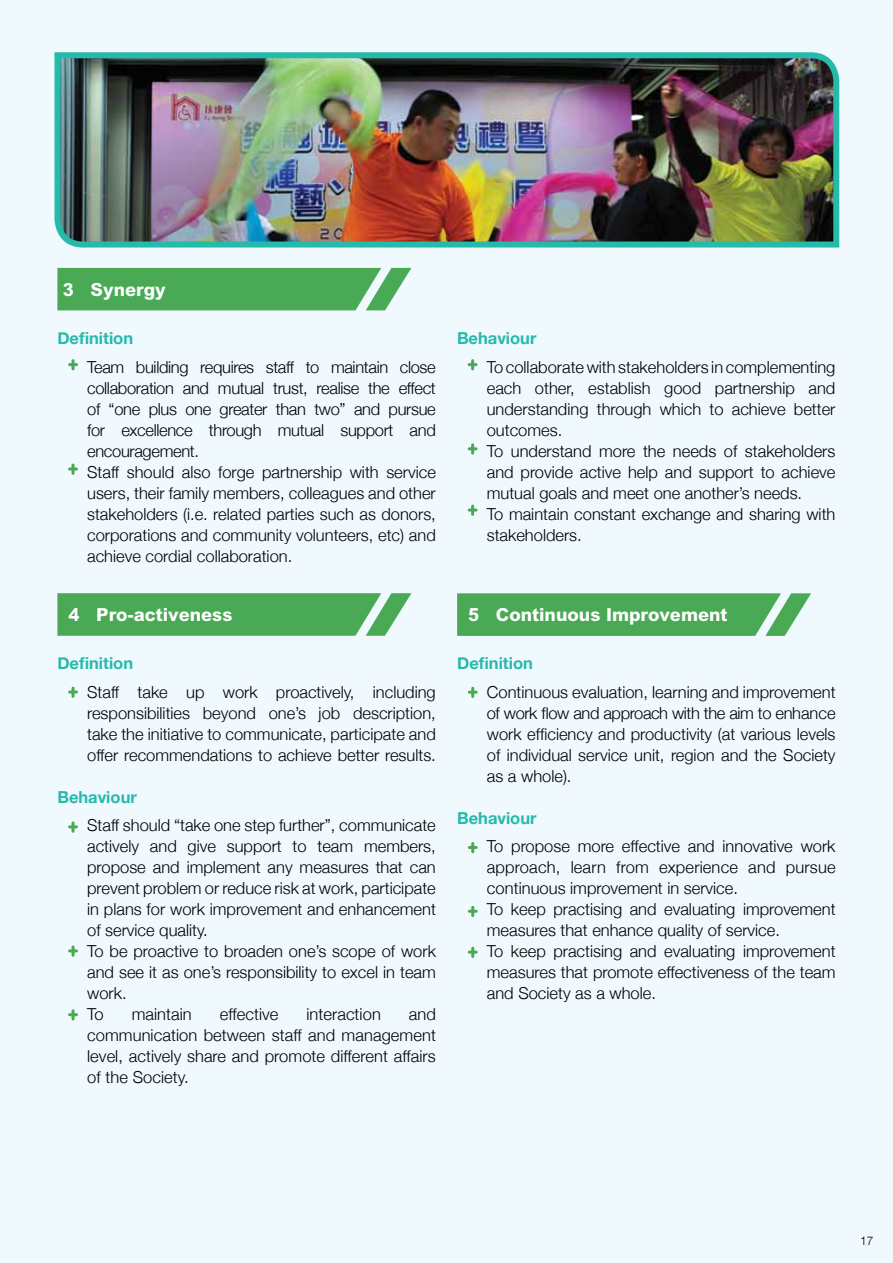
<style>
.page{position:relative;width:893px;height:1263px;background:#eff9fe}
.page>*{position:absolute;margin:0;border:0;box-sizing:border-box;transform-origin:0 0}
.t1{font:800 18px "M Hei HK";color:#fff}
.t2{font:300 16.5px/21px "Helvetica Neue";color:#000}
.t3{font:700 16.5px "Helvetica Neue";color:#25baaa}
.t4{font:300 12px "Helvetica Neue";color:#000}
</style>
<div class="page">
<svg style="left:57px;top:593px;width:354px;height:43px;background:#55af60"></svg>
<svg style="left:70px;top:688px;width:7px;height:8px"></svg>
<svg style="left:70px;top:947px;width:7px;height:8px"></svg>
<svg style="left:70px;top:1011px;width:7px;height:8px"></svg>
<svg style="left:70px;top:823px;width:7px;height:8px"></svg>
<svg style="left:457px;top:593px;width:354px;height:43px;background:#55ae60"></svg>
<svg style="left:469px;top:688px;width:7px;height:8px"></svg>
<svg style="left:469px;top:907px;width:7px;height:9px"></svg>
<svg style="left:469px;top:948px;width:7px;height:8px"></svg>
<svg style="left:469px;top:843px;width:7px;height:9px"></svg>
<svg style="left:57px;top:268px;width:354px;height:42px;background:#53ae5f"></svg>
<svg style="left:70px;top:361px;width:7px;height:8px"></svg>
<svg style="left:70px;top:465px;width:7px;height:8px"></svg>
<svg style="left:469px;top:361px;width:7px;height:8px"></svg>
<svg style="left:469px;top:445px;width:7px;height:8px"></svg>
<svg style="left:469px;top:506px;width:7px;height:8px"></svg>
<img style="left:54px;top:52px;width:786px;height:196px">
<p class="t1" style="left:63px;top:277px;width:104px">3 Synergy</p>
<p class="t3" style="left:57px;top:328px;width:77px">Definition</p>
<p class="t2" style="left:87px;top:356px;width:350px">Team building requires staff to maintain close collaboration and mutual trust, realise the effect of “one plus one greater than two” and pursue for excellence through mutual support and encouragement.<br>Staff should also forge partnership with service users, their family members, colleagues and other stakeholders (i.e. related parties such as donors, corporations and community volunteers, etc) and achieve cordial collaboration.</p>
<p class="t1" style="left:68px;top:602px;width:166px">4 Pro-activeness</p>
<p class="t3" style="left:57px;top:653px;width:77px">Definition</p>
<p class="t2" style="left:87px;top:681px;width:350px;text-align:justify">Staff take up work proactively, including responsibilities beyond one’s job description, take the initiative to communicate, participate and offer recommendations to achieve better results.</p>
<p class="t3" style="left:57px;top:787px;width:81px">Behaviour</p>
<p class="t2" style="left:87px;top:815px;width:350px">Staff should “take one step further”, communicate actively and give support to team members, propose and implement any measures that can prevent problem or reduce risk at work, participate in plans for work improvement and enhancement of service quality.<br>To be proactive to broaden one’s scope of work and see it as one’s responsibility to excel in team work.<br>To</p>
<p class="t2" style="left:87px;top:1004px;width:350px;text-align:justify;text-indent:322px">and communication between staff and management level, actively share and promote different affairs of the Society.</p>
<p class="t2" style="left:132px;top:1004px;width:62px">maintain</p>
<p class="t2" style="left:220px;top:1004px;width:60px">effective</p>
<p class="t2" style="left:306px;top:1004px;width:76px">interaction</p>
<p class="t3" style="left:457px;top:328px;width:81px">Behaviour</p>
<p class="t2" style="left:487px;top:356px;width:350px">To collaborate with stakeholders in complementing each other, establish good partnership and understanding through which to achieve better outcomes.<br>To understand more the needs of stakeholders and provide active help and support to achieve mutual goals and meet one another’s needs.<br>To maintain constant exchange and sharing with stakeholders.</p>
<p class="t1" style="left:468px;top:602px;width:261px">5 Continuous Improvement</p>
<p class="t3" style="left:457px;top:653px;width:77px">Definition</p>
<p class="t2" style="left:487px;top:681px;width:350px;text-align:justify">Continuous evaluation, learning and improvement of work flow and approach with the aim to enhance work efficiency and productivity (at various levels of individual service unit, region and the Society as a whole).</p>
<p class="t3" style="left:457px;top:808px;width:81px">Behaviour</p>
<p class="t2" style="left:487px;top:836px;width:350px">To propose more effective and innovative work approach, learn from experience and pursue continuous improvement in service.<br>To keep practising and evaluating improvement measures that enhance quality of service.<br>To keep practising and evaluating improvement measures that promote effectiveness of the team and Society as a whole.</p>
<p class="t4" style="left:860px;top:1233px;width:15px">17</p>
</div>
